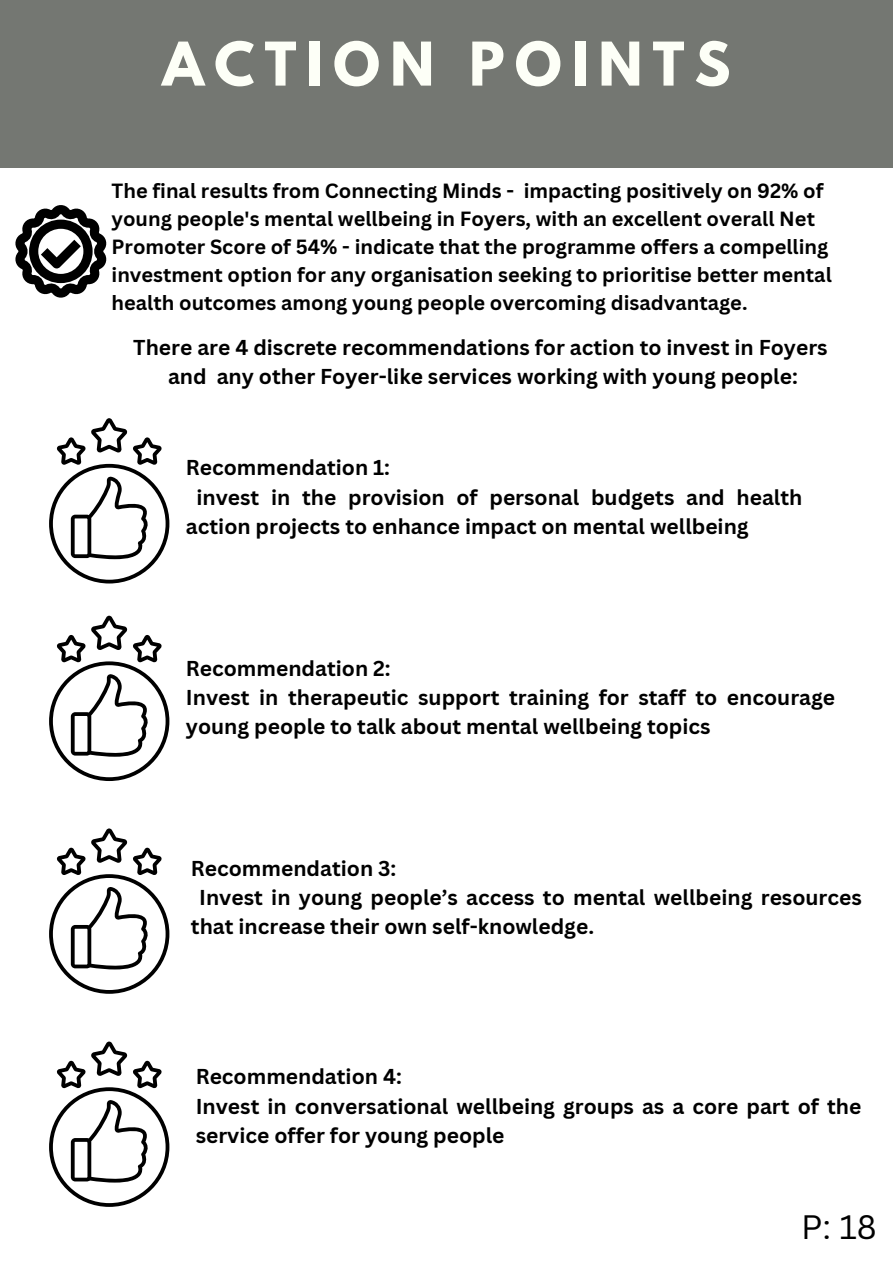
<style>
.page{position:relative;width:893px;height:1264px;background:#fff}
.page>*{position:absolute;margin:0;border:0;box-sizing:border-box;transform-origin:0 0}
.t1{font:700 53.4px "League Spartan";letter-spacing:.19em;color:#fdfff7}
.t2{font:33px "Canva Sans";color:#000}
.t3{font:700 21px/29.2px "Canva Sans";color:#000}
.t4{font:700 19.95px/27.9px "Canva Sans";color:#000}
</style>
<div class="page">
<div style="left:0;top:0;width:892px;height:168px;background:#747772"></div>
<svg style="left:15px;top:205px;width:92px;height:93px"></svg>
<svg style="left:49px;top:418px;width:120px;height:165px"></svg>
<svg style="left:49px;top:1041px;width:120px;height:165px"></svg>
<svg style="left:49px;top:615px;width:120px;height:166px"></svg>
<svg style="left:49px;top:828px;width:120px;height:165px"></svg>
<h1 class="t1" style="left:162px;top:38px;width:569px">ACTION POINTS</h1>
<p class="t4" style="left:112px;top:177px;width:721px">The final results from Connecting Minds - impacting positively on 92% of young people's mental wellbeing in Foyers, with an excellent overall Net Promoter Score of 54% - indicate that the programme offers a compelling investment option for any organisation seeking to prioritise better mental health outcomes among young people overcoming disadvantage.</p>
<p class="t3" style="left:133px;top:332px;width:695px;text-align:center">There are 4 discrete recommendations for action to invest in Foyers and any other Foyer-like services working with young people:</p>
<p class="t3" style="left:186px;top:452px;width:206px">Recommendation 1:</p>
<p class="t3" style="left:196px;top:482px;width:607px">invest in the provision of personal budgets and health</p>
<p class="t3" style="left:186px;top:511px;width:564px">action projects to enhance impact on mental wellbeing</p>
<p class="t3" style="left:186px;top:653px;width:650px">Recommendation 2:<br>Invest in therapeutic support training for staff to encourage young people to talk about mental wellbeing topics</p>
<p class="t3" style="left:191px;top:852px;width:207px">Recommendation 3:</p>
<p class="t3" style="left:199px;top:882px;width:664px">Invest in young people’s access to mental wellbeing resources</p>
<p class="t3" style="left:191px;top:911px;width:404px">that increase their own self-knowledge.</p>
<p class="t3" style="left:196px;top:1061px;width:667px">Recommendation 4:<br>Invest in conversational wellbeing groups as a core part of the service offer for young people</p>
<h2 class="t2" style="left:801px;top:1203px;width:77px">P: 18</h2>
</div>
